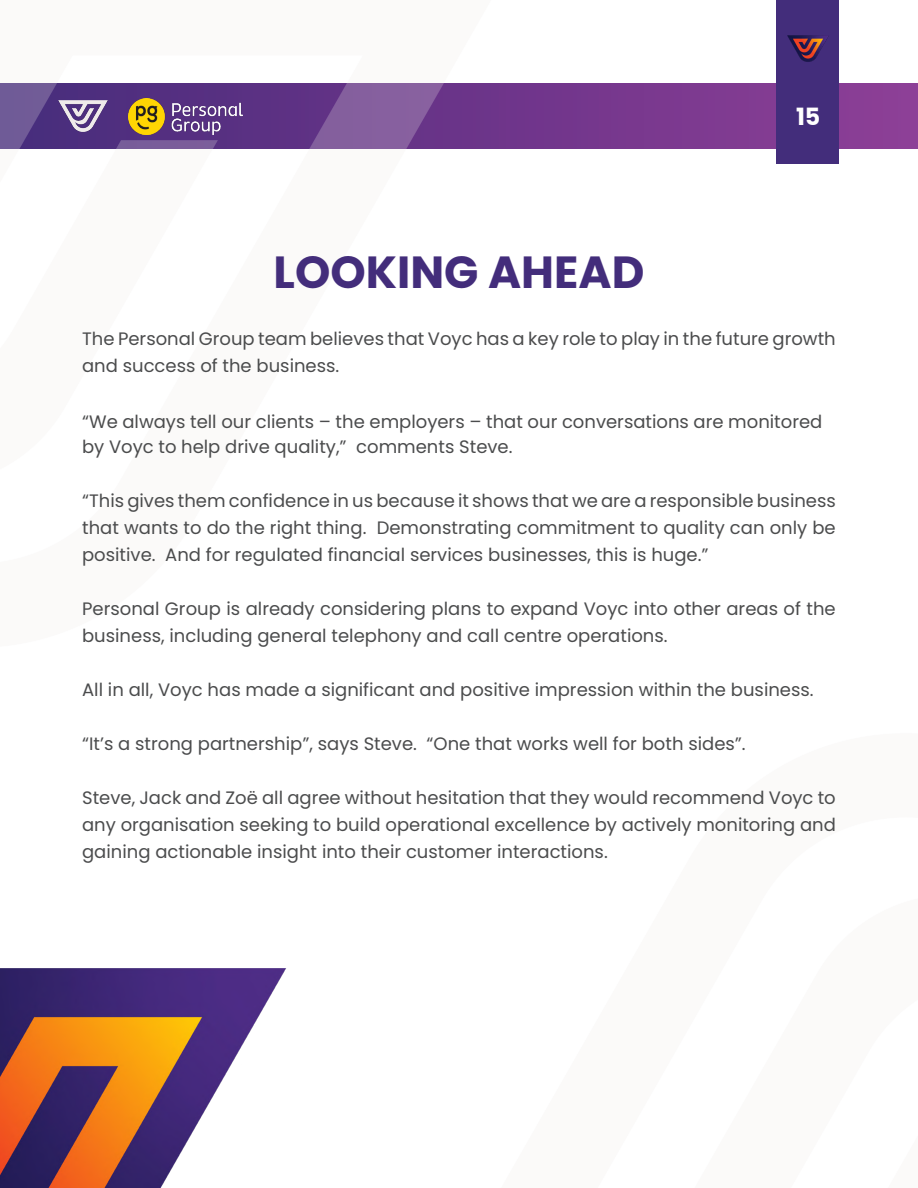
<style>
.page{position:relative;width:918px;height:1188px;background:#fff}
.page>*{position:absolute;margin:0;border:0;box-sizing:border-box;transform-origin:0 0}
.TEXT{font:700 45px "Poppins";color:#432d7b}
.t1{font:700 23.7px "Poppins";color:#fff}
.TEXT-2{font:18px/27px "Poppins";color:#4b4c4d}
</style>
<div class="page">
<div style="left:0;top:84px;width:918px;height:65px;background:#8d4097"></div>
<img style="left:0;top:0;width:895px;height:164px">
<img style="left:773px;top:22px;width:71px;height:54px">
<img style="left:129px;top:99px;width:113px;height:35px">
<img style="left:0;top:968px;width:286px;height:220px">
<p class="TEXT" style="left:274px;top:246px;width:372px">LOOKING AHEAD</p>
<h2 class="t1" style="left:796px;top:103px;width:26px">15</h2>
<p class="TEXT-2" style="left:82px;top:326px;width:755px">The Personal Group team believes that Voyc has a key role to play in the future growth and success of the business.</p>
<p class="TEXT-2" style="left:82px;top:409px;width:742px;line-height:25.2px">“We always tell our clients – the employers – that our conversations are monitored by Voyc to help drive quality,” comments Steve.</p>
<p class="TEXT-2" style="left:82px;top:488px;width:755px;text-align:justify">“This gives them confidence in us because it shows that we are a responsible business that wants to do the right thing. Demonstrating commitment to quality can only be positive. And for regulated financial services businesses, this is huge.”</p>
<p class="TEXT-2" style="left:82px;top:596px;width:755px">Personal Group is already considering plans to expand Voyc into other areas of the business, including general telephony and call centre operations.</p>
<p class="TEXT-2" style="left:82px;top:677px;width:733px">All in all, Voyc has made a significant and positive impression within the business.</p>
<p class="TEXT-2" style="left:82px;top:731px;width:665px">“It’s a strong partnership”, says Steve. “One that works well for both sides”.</p>
<p class="TEXT-2" style="left:82px;top:785px;width:755px;text-align:justify">Steve, Jack and Zoë all agree without hesitation that they would recommend Voyc to any organisation seeking to build operational excellence by actively monitoring and gaining actionable insight into their customer interactions.</p>
</div>
